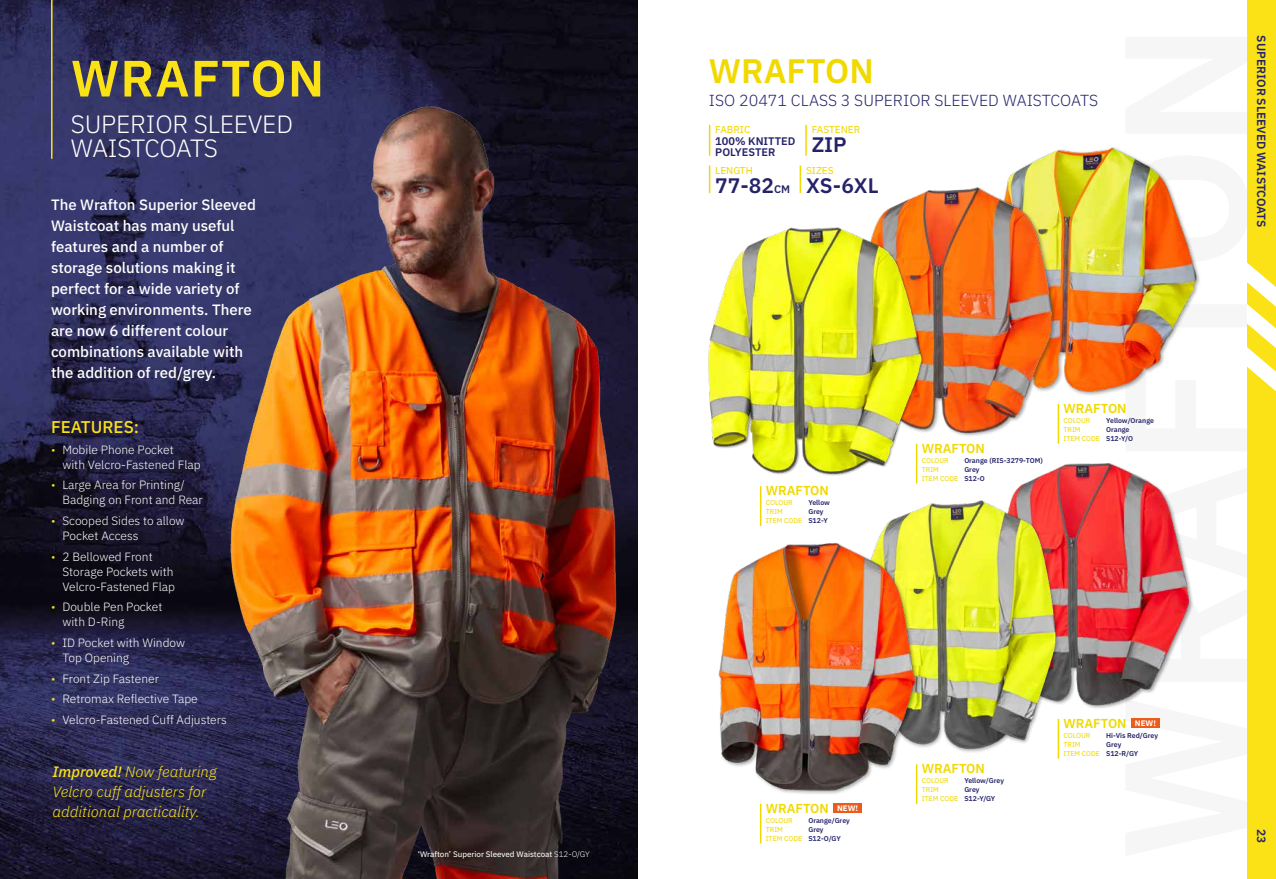
<style>
.page{position:relative;width:1276px;height:879px;background:#fff}
.page>*{position:absolute;margin:0;border:0;box-sizing:border-box;transform-origin:0 0}
.t1{font:600 51px "IBM Plex Sans";letter-spacing:.02em;color:#fbe216}
.t2{font:600 34px "IBM Plex Sans";color:#f1d900}
.t3{font:300 25px/24px "IBM Plex Sans";letter-spacing:-.01em;color:#fff}
.t4{font:600 21px "IBM Plex Sans";color:#24236a}
.t5{font:500 17px "IBM Plex Sans";color:#fbe216}
.t6{font:300 16px "IBM Plex Sans";color:#24236a}
.t7{font:500 15px/21px "IBM Plex Sans";color:#fff}
.t8{font:italic 300 15px/20px "IBM Plex Sans";color:#fbe216}
.t9{font:600 13px "IBM Plex Sans";color:#f1d900}
.t10{font:300 12px/15px "IBM Plex Sans";color:#fff}
.t11{font:600 12px "IBM Plex Sans";color:#24236a}
.t12{font:600 11px/11px "IBM Plex Sans";color:#24236a}
.t13{font:10px "IBM Plex Sans Text";color:#f1d900}
.t14{font:8px "IBM Plex Sans Text";color:#fff}
.t15{font:700 8px "IBM Plex Sans";color:#fff}
.t16{font:7px "IBM Plex Sans Text";color:#f1d900}
.t17{font:600 7px "IBM Plex Sans";color:#24236a}
.s1{color:#fbe216}
.s2{font-weight:500}
.s3{font-family:"IBM Plex Sans";font-weight:300}
.s4{font-size:11px}
.s5{font-family:"IBM Plex Sans";font-weight:600;color:#24236a}
</style>
<div class="page">
<img style="left:0;top:0;width:638px;height:879px">
<hr style="left:51px;top:0;width:2px;height:159px;background:#fbe216">
<div style="left:1247px;top:0;width:29px;height:879px;background:#fbe216"></div>
<svg style="left:1247px;top:262px;width:29px;height:130px"></svg>
<img style="left:215px;top:58px;width:592px;height:821px">
<img style="left:1009px;top:147px;width:191px;height:249px">
<img style="left:879px;top:177px;width:182px;height:265px">
<img style="left:699px;top:218px;width:233px;height:265px">
<img style="left:1015px;top:463px;width:178px;height:246px">
<hr style="left:1057px;top:404px;width:2px;height:40px;background:#f1d900">
<hr style="left:916px;top:444px;width:1px;height:39px;background:#f1d900">
<svg style="left:709px;top:165px;width:1px;height:28px"></svg>
<svg style="left:799px;top:165px;width:2px;height:28px"></svg>
<hr style="left:760px;top:486px;width:1px;height:40px;background:#f1d900">
<div style="left:1131px;top:719px;width:28px;height:9px;background:#eb5b1b"></div>
<hr style="left:760px;top:804px;width:1px;height:39px;background:#f1d900">
<div style="left:833px;top:804px;width:29px;height:9px;background:#eb5b1b"></div>
<img style="left:879px;top:491px;width:186px;height:267px">
<img style="left:712px;top:537px;width:210px;height:259px">
<hr style="left:916px;top:764px;width:1px;height:40px;background:#f1d900">
<h1 class="t1" style="left:71px;top:38px;width:255px">WRAFTON</h1>
<h3 class="t3" style="left:71px;top:110px;width:224px">SUPERIOR SLEEVED<br>WAISTCOATS</h3>
<p class="t7" style="left:51px;top:193px;width:206px">The Wrafton Superior Sleeved<br>Waistcoat has many useful features and a number of storage solutions making it perfect for a wide variety of working environments. There are now 6 different colour combinations available with the addition of red/grey.</p>
<h3 class="t5" style="left:51px;top:414px;width:90px">FEATURES:</h3>
<p class="t10" style="left:62px;top:441px;width:140px;text-indent:-11px"><span class="s1">•</span> Mobile Phone Pocket<br>with Velcro-Fastened Flap</p>
<p class="t10" style="left:62px;top:476px;width:142px;text-indent:-11px"><span class="s1">•</span> Large Area for Printing/<br>Badging on Front and Rear</p>
<p class="t10" style="left:62px;top:512px;width:124px;text-indent:-11px"><span class="s1">•</span> Scooped Sides to allow<br>Pocket Access</p>
<p class="t10" style="left:62px;top:548px;width:114px;text-indent:-11px"><span class="s1">•</span> 2 Bellowed Front<br>Storage Pockets with<br>Velcro-Fastened Flap</p>
<p class="t10" style="left:62px;top:598px;width:102px;text-indent:-11px"><span class="s1">•</span> Double Pen Pocket with D-Ring</p>
<p class="t10" style="left:62px;top:634px;width:124px;text-indent:-11px"><span class="s1">•</span> ID Pocket with Window<br>Top Opening</p>
<p class="t10" style="left:51px;top:670px;width:109px"><span class="s1">•</span> Front Zip Fastener</p>
<p class="t10" style="left:51px;top:690px;width:148px"><span class="s1">•</span> Retromax Reflective Tape</p>
<p class="t10" style="left:51px;top:711px;width:177px"><span class="s1">•</span> Velcro-Fastened Cuff Adjusters</p>
<p class="t8" style="left:53px;top:760px;width:165px"><span class="s2">Improved!</span> Now featuring<br>Velcro cuff adjusters for additional practicality.</p>
<p class="t14" style="left:418px;top:848px;width:174px">‘Wrafton’ Superior Sleeved Waistcoat <span class="s3">S12-O/GY</span></p>
<h2 class="t2" style="left:709px;top:44px;width:166px">WRAFTON</h2>
<h3 class="t6" style="left:709px;top:88px;width:391px">ISO 20471 CLASS 3 SUPERIOR SLEEVED WAISTCOATS</h3>
<p class="t13" style="left:715px;top:122px;width:36px">FABRIC</p>
<p class="t13" style="left:811px;top:122px;width:50px">FASTENER</p>
<p class="t12" style="left:715px;top:134px;width:82px">100% KNITTED<br>POLYESTER</p>
<h3 class="t4" style="left:811px;top:128px;width:36px">ZIP</h3>
<p class="t13" style="left:715px;top:163px;width:39px">LENGTH</p>
<p class="t13" style="left:806px;top:163px;width:29px">SIZES</p>
<h3 class="t4" style="left:715px;top:169px;width:165px">77-82<span class="s4">CM</span> XS-6XL</h3>
<p class="t9" style="left:766px;top:480px;width:65px">WRAFTON</p>
<p class="t16" style="left:766px;top:497px;width:28px">COLOUR</p>
<p class="t17" style="left:808px;top:497px;width:23px">Yellow</p>
<p class="t16" style="left:766px;top:506px;width:19px">TRIM</p>
<p class="t17" style="left:808px;top:506px;width:17px">Grey</p>
<p class="t16" style="left:766px;top:515px;width:64px">ITEM CODE <span class="s5">S12-Y</span></p>
<p class="t9" style="left:922px;top:438px;width:65px">WRAFTON</p>
<p class="t16" style="left:922px;top:455px;width:28px">COLOUR</p>
<p class="t17" style="left:964px;top:455px;width:80px">Orange (RIS-3279-TOM)</p>
<p class="t16" style="left:922px;top:464px;width:19px">TRIM</p>
<p class="t17" style="left:964px;top:464px;width:17px">Grey</p>
<p class="t16" style="left:922px;top:473px;width:65px">ITEM CODE <span class="s5">S12-O</span></p>
<p class="t9" style="left:1063px;top:398px;width:65px">WRAFTON</p>
<p class="t16" style="left:1063px;top:415px;width:28px">COLOUR</p>
<p class="t17" style="left:1106px;top:415px;width:49px">Yellow/Orange</p>
<p class="t16" style="left:1063px;top:424px;width:19px">TRIM</p>
<p class="t17" style="left:1106px;top:424px;width:25px">Orange</p>
<p class="t16" style="left:1063px;top:433px;width:71px">ITEM CODE <span class="s5">S12-Y/O</span></p>
<p class="t9" style="left:766px;top:798px;width:65px">WRAFTON</p>
<p class="t16" style="left:766px;top:815px;width:28px">COLOUR</p>
<p class="t17" style="left:808px;top:815px;width:43px">Orange/Grey</p>
<p class="t16" style="left:766px;top:824px;width:19px">TRIM</p>
<p class="t17" style="left:808px;top:824px;width:17px">Grey</p>
<p class="t16" style="left:766px;top:833px;width:76px">ITEM CODE <span class="s5">S12-O/GY</span></p>
<p class="t15" style="left:837px;top:802px;width:22px">NEW!</p>
<p class="t9" style="left:922px;top:758px;width:65px">WRAFTON</p>
<p class="t16" style="left:922px;top:775px;width:28px">COLOUR</p>
<p class="t17" style="left:964px;top:775px;width:41px">Yellow/Grey</p>
<p class="t16" style="left:922px;top:784px;width:19px">TRIM</p>
<p class="t17" style="left:964px;top:784px;width:17px">Grey</p>
<p class="t16" style="left:922px;top:793px;width:75px">ITEM CODE <span class="s5">S12-Y/GY</span></p>
<p class="t9" style="left:1063px;top:713px;width:65px">WRAFTON</p>
<p class="t16" style="left:1063px;top:730px;width:28px">COLOUR</p>
<p class="t17" style="left:1106px;top:730px;width:53px">Hi-Vis Red/Grey</p>
<p class="t16" style="left:1063px;top:739px;width:19px">TRIM</p>
<p class="t17" style="left:1106px;top:739px;width:17px">Grey</p>
<p class="t16" style="left:1063px;top:748px;width:76px">ITEM CODE <span class="s5">S12-R/GY</span></p>
<p class="t15" style="left:1135px;top:717px;width:22px">NEW!</p>
<p class="t11" style="left:1271px;top:35px;width:194px;rotate:90deg">SUPERIOR SLEEVED WAISTCOATS</p>
<p class="t11" style="left:1270px;top:829px;width:16px;rotate:90deg">23</p>
</div>
